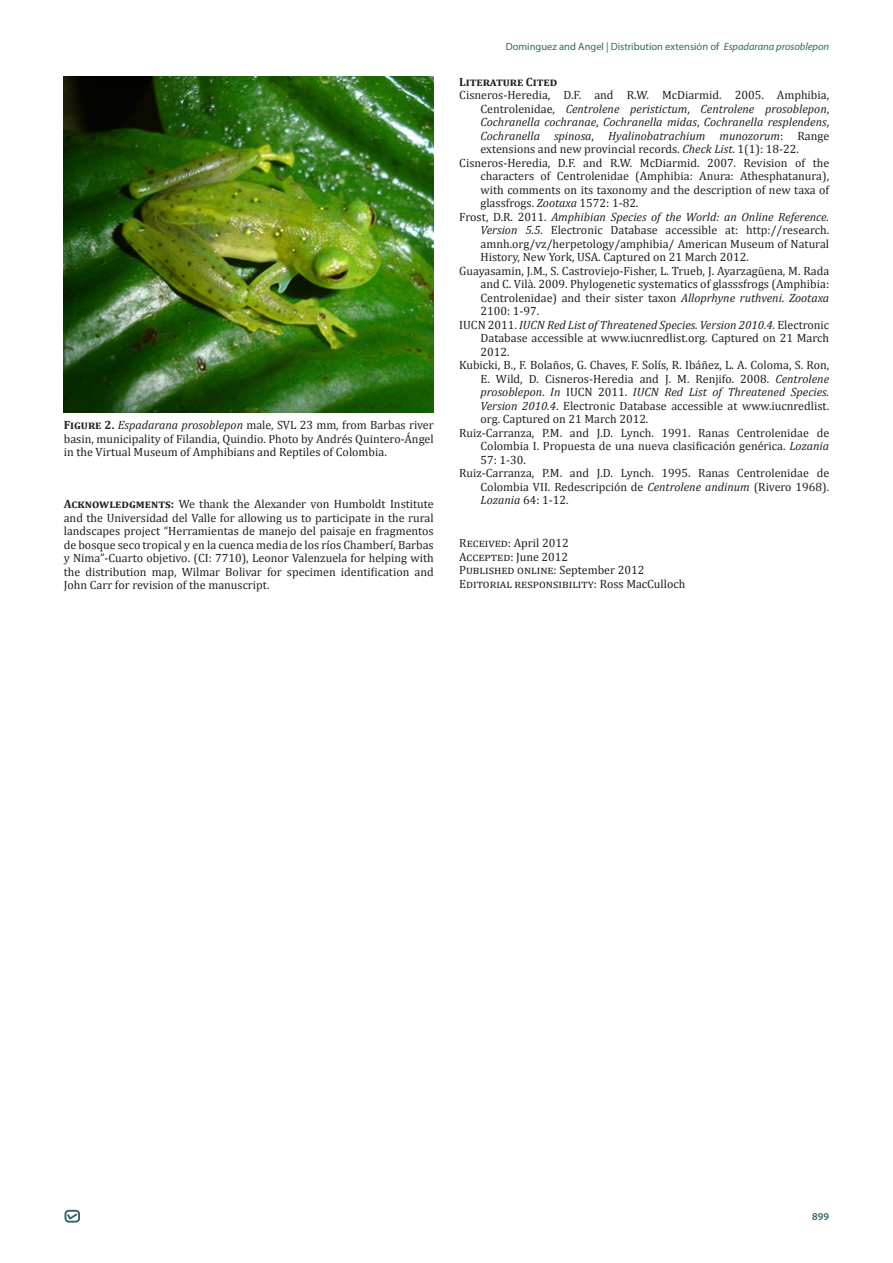
<style>
.page{position:relative;width:893px;height:1263px;background:#fff}
.page>*{position:absolute;margin:0;border:0;box-sizing:border-box;transform-origin:0 0}
.t1{font:12px/13.5px "Cambria";color:#231f20;text-align:justify}
.t2{font:italic 12px/13.5px "Cambria";color:#231f20;text-align:justify}
.t3{font:700 12px "Cambria";color:#231f20}
.t4{font:10.5px "Myriad Pro";color:#336767}
.t5{font:600 10.5px "Myriad Pro";color:#336767}
.s1{font-weight:700}
.s2{font-style:italic}
.s3{font-style:normal}
</style>
<div class="page">
<div style="left:65px;top:1210px;width:15px;height:12px;border:2px solid #326667;border-radius:3px"></div>
<svg style="left:66px;top:1212px;width:13px;height:9px"></svg>
<img style="left:64px;top:77px;width:370px;height:335px">
<p class="t1" style="left:64px;top:418px;width:371px"><span class="s1">Figure 2.</span> <span class="s2">Espadarana prosoblepon</span> male, SVL 23 mm, from Barbas river basin, municipality of Filandia, Quindio. Photo by Andrés Quintero-Ángel in the Virtual Museum of Amphibians and Reptiles of Colombia.</p>
<p class="t1" style="left:64px;top:497px;width:371px"><span class="s1">Acknowledgments:</span> We thank the Alexander von Humboldt Institute and the Universidad del Valle for allowing us to participate in the rural landscapes project “Herramientas de manejo del paisaje en fragmentos de bosque seco tropical y en la cuenca media de los ríos Chamberí, Barbas y Nima”-Cuarto objetivo. (CI: 7710), Leonor Valenzuela for helping with the distribution map, Wilmar Bolivar for specimen identification and John Carr for revision of the manuscript.</p>
<p class="t4" style="left:506px;top:40px;width:325px">Dominguez and Angel | Distribution extensión of <span class="s2">Espadarana prosoblepon</span></p>
<p class="t3" style="left:459px;top:73px;width:100px">Literature Cited</p>
<p class="t2" style="left:481px;top:88px;width:350px;text-indent:-21px"><span class="s3">Cisneros-Heredia, D.F. and R.W. McDiarmid. 2005. Amphibia, Centrolenidae,</span> Centrolene peristictum<span class="s3">,</span> Centrolene prosoblepon<span class="s3">, </span>Cochranella cochranae<span class="s3">,</span> Cochranella midas<span class="s3">,</span> Cochranella resplendens<span class="s3">, </span>Cochranella spinosa<span class="s3">,</span> Hyalinobatrachium munozorum<span class="s3">: Range extensions and new provincial records.</span> Check List<span class="s3">. 1(1): 18-22.</span></p>
<p class="t1" style="left:481px;top:156px;width:350px;text-indent:-21px">Cisneros-Heredia, D.F. and R.W. McDiarmid. 2007. Revision of the characters of Centrolenidae (Amphibia: Anura: Athesphatanura), with comments on its taxonomy and the description of new taxa of glassfrogs. <span class="s2">Zootaxa</span> 1572: 1-82.</p>
<p class="t1" style="left:481px;top:210px;width:350px;text-indent:-21px">Frost, D.R. 2011. <span class="s2">Amphibian Species of the World: an Online Reference.<br>Version 5.5</span>. Electronic Database accessible at: http://research. amnh.org/vz/herpetology/amphibia/ American Museum of Natural History, New York, USA. Captured on 21 March 2012.</p>
<p class="t1" style="left:481px;top:264px;width:350px;text-indent:-21px">Guayasamin, J.M., S. Castroviejo-Fisher, L. Trueb, J. Ayarzagüena, M. Rada and C. Vilà. 2009. Phylogenetic systematics of glasssfrogs (Amphibia:<br>Centrolenidae) and their sister taxon <span class="s2">Alloprhyne ruthveni</span>. <span class="s2">Zootaxa </span>2100: 1-97.</p>
<p class="t1" style="left:481px;top:318px;width:350px;text-indent:-21px">IUCN 2011. <span class="s2">IUCN Red List of Threatened Species. Version 2010.4.</span> Electronic Database accessible at www.iucnredlist.org. Captured on 21 March 2012.</p>
<p class="t1" style="left:481px;top:358px;width:350px;text-indent:-21px">Kubicki, B., F. Bolaños, G. Chaves, F. Solís, R. Ibáñez, L. A. Coloma, S. Ron, E. Wild, D. Cisneros-Heredia and J. M. Renjifo. 2008. <span class="s2">Centrolene prosoblepon</span>. <span class="s2">In</span> IUCN 2011. <span class="s2">IUCN Red List of Threatened Species.<br>Version 2010.4</span>. Electronic Database accessible at www.iucnredlist. org. Captured on 21 March 2012.</p>
<p class="t1" style="left:481px;top:426px;width:350px;text-indent:-21px">Ruiz-Carranza, P.M. and J.D. Lynch. 1991. Ranas Centrolenidae de Colombia I. Propuesta de una nueva clasificación genérica. <span class="s2">Lozania </span>57: 1-30.</p>
<p class="t1" style="left:481px;top:466px;width:350px;text-indent:-21px">Ruiz-Carranza, P.M. and J.D. Lynch. 1995. Ranas Centrolenidae de Colombia VII. Redescripción de <span class="s2">Centrolene andinum</span> (Rivero 1968).<br><span class="s2">Lozania</span> 64: 1-12.</p>
<p class="t1" style="left:459px;top:536px;width:111px">Received: April 2012</p>
<p class="t1" style="left:459px;top:550px;width:110px">Accepted: June 2012</p>
<p class="t1" style="left:459px;top:563px;width:187px">Published online: September 2012</p>
<p class="t1" style="left:459px;top:577px;width:228px">Editorial responsibility: Ross MacCulloch</p>
<p class="t5" style="left:812px;top:1209px;width:18px">899</p>
</div>
